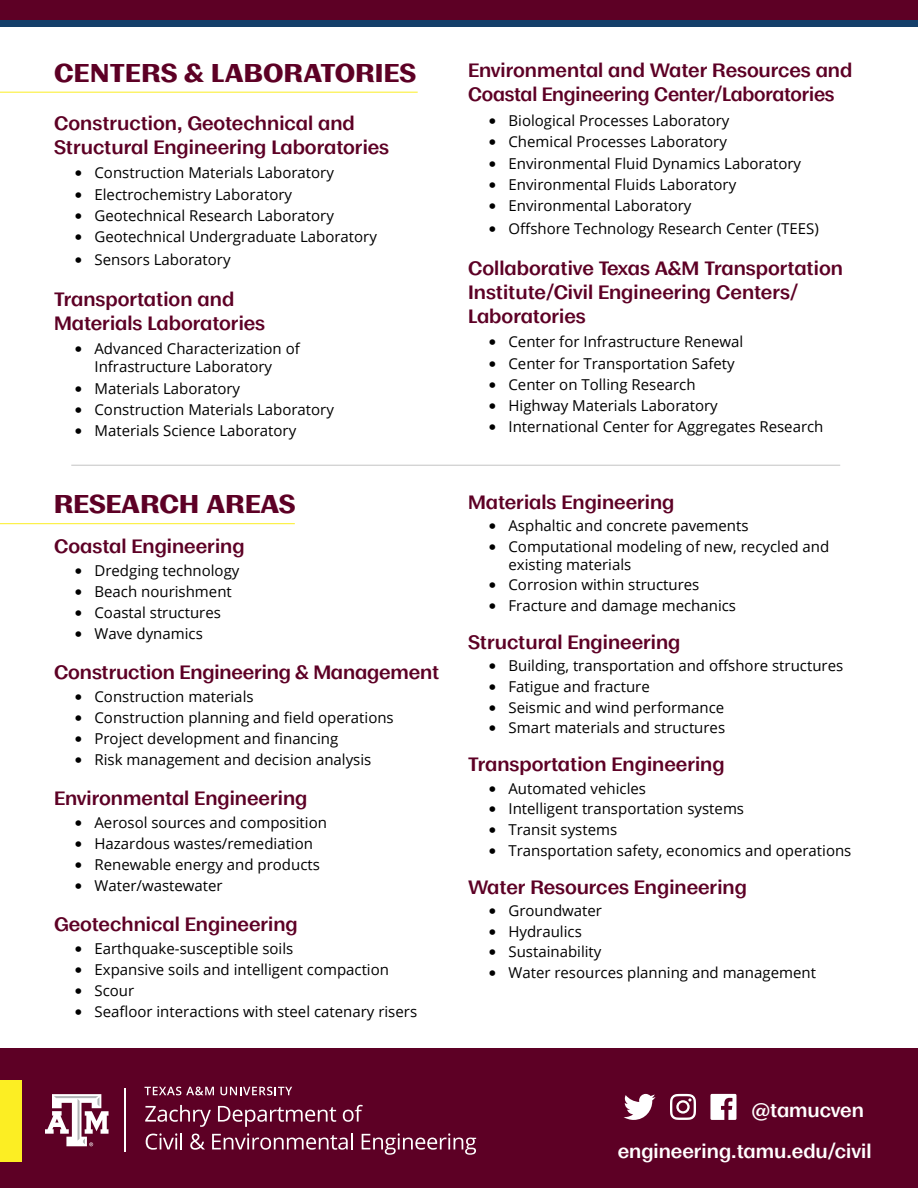
<style>
.page{position:relative;width:918px;height:1188px;background:#fff}
.page>*{position:absolute;margin:0;border:0;box-sizing:border-box;transform-origin:0 0}
.t1{font:700 24px "Moriston";letter-spacing:.01em;color:#5d0025}
.t2{font:600 18px/24px "Moriston";color:#5d0025}
.t3{font:600 18px "Moriston";color:#fff}
.t4{font:15px/18px "Open Sans";color:#000;text-align:center}
.s1{font-family:"Moriston";font-weight:900}
</style>
<div class="page">
<div style="left:0;top:1049px;width:918px;height:139px;background:#5d0025"></div>
<div style="left:0;top:1080px;width:22px;height:81px;background:#fcee23"></div>
<div style="left:0;top:0;width:918px;height:27px;background:#143f6a"></div>
<div style="left:0;top:0;width:918px;height:20px;background:#5d0025"></div>
<hr style="left:0;top:92px;width:418px;height:1px;background:#fcee23">
<hr style="left:0;top:523px;width:295px;height:1px;background:#fcee23">
<hr style="left:71px;top:465px;width:769px;height:1px;background:#c3c4c4">
<svg style="left:670px;top:1094px;width:26px;height:26px"></svg>
<svg style="left:710px;top:1094px;width:26px;height:26px"></svg>
<svg style="left:624px;top:1094px;width:32px;height:26px"></svg>
<hr style="left:124px;top:1089px;width:2px;height:63px;background:#fff">
<svg style="left:145px;top:1087px;width:69px;height:8px"></svg>
<svg style="left:220px;top:1087px;width:72px;height:8px"></svg>
<svg style="left:145px;top:1105px;width:66px;height:22px"></svg>
<svg style="left:218px;top:1106px;width:118px;height:21px"></svg>
<svg style="left:343px;top:1105px;width:20px;height:17px"></svg>
<svg style="left:146px;top:1133px;width:36px;height:17px"></svg>
<svg style="left:190px;top:1134px;width:15px;height:16px"></svg>
<svg style="left:212px;top:1133px;width:141px;height:17px"></svg>
<svg style="left:362px;top:1133px;width:114px;height:22px"></svg>
<svg style="left:45px;top:1094px;width:64px;height:52px"></svg>
<h1 class="t1" style="left:54px;top:54px;width:364px">CENTERS &amp; LABORATORIES</h1>
<p class="t2" style="left:54px;top:110px;width:337px">Construction, Geotechnical and<br>Structural Engineering Laboratories</p>
<p class="t4" style="left:74px;top:164px;width:261px"><span class="s1">•</span> Construction Materials Laboratory</p>
<p class="t4" style="left:74px;top:185px;width:219px"><span class="s1">•</span> Electrochemistry Laboratory</p>
<p class="t4" style="left:74px;top:206px;width:261px"><span class="s1">•</span> Geotechnical Research Laboratory</p>
<p class="t4" style="left:74px;top:227px;width:304px"><span class="s1">•</span> Geotechnical Undergraduate Laboratory</p>
<p class="t4" style="left:74px;top:250px;width:158px"><span class="s1">•</span> Sensors Laboratory</p>
<p class="t2" style="left:54px;top:286px;width:213px">Transportation and<br>Materials Laboratories</p>
<p class="t4" style="left:74px;top:340px;width:227px"><span class="s1">•</span> Advanced Characterization of<br>Infrastructure Laboratory</p>
<p class="t4" style="left:74px;top:379px;width:167px"><span class="s1">•</span> Materials Laboratory</p>
<p class="t4" style="left:74px;top:400px;width:261px"><span class="s1">•</span> Construction Materials Laboratory</p>
<p class="t4" style="left:74px;top:421px;width:224px"><span class="s1">•</span> Materials Science Laboratory</p>
<h1 class="t1" style="left:54px;top:485px;width:243px">RESEARCH AREAS</h1>
<p class="t2" style="left:54px;top:533px;width:192px">Coastal Engineering</p>
<p class="t4" style="left:74px;top:561px;width:167px"><span class="s1">•</span> Dredging technology</p>
<p class="t4" style="left:74px;top:582px;width:159px"><span class="s1">•</span> Beach nourishment</p>
<p class="t4" style="left:74px;top:603px;width:148px"><span class="s1">•</span> Coastal structures</p>
<p class="t4" style="left:74px;top:625px;width:130px"><span class="s1">•</span> Wave dynamics</p>
<p class="t2" style="left:54px;top:660px;width:387px">Construction Engineering &amp; Management</p>
<p class="t4" style="left:74px;top:687px;width:181px"><span class="s1">•</span> Construction materials</p>
<p class="t4" style="left:74px;top:708px;width:321px"><span class="s1">•</span> Construction planning and field operations</p>
<p class="t4" style="left:74px;top:729px;width:266px"><span class="s1">•</span> Project development and financing</p>
<p class="t4" style="left:74px;top:751px;width:299px"><span class="s1">•</span> Risk management and decision analysis</p>
<p class="t2" style="left:54px;top:786px;width:255px">Environmental Engineering</p>
<p class="t4" style="left:74px;top:813px;width:254px"><span class="s1">•</span> Aerosol sources and composition</p>
<p class="t4" style="left:74px;top:834px;width:240px"><span class="s1">•</span> Hazardous wastes/remediation</p>
<p class="t4" style="left:74px;top:855px;width:247px"><span class="s1">•</span> Renewable energy and products</p>
<p class="t4" style="left:74px;top:877px;width:150px"><span class="s1">•</span> Water/wastewater</p>
<p class="t2" style="left:54px;top:912px;width:245px">Geotechnical Engineering</p>
<p class="t4" style="left:74px;top:939px;width:221px"><span class="s1">•</span> Earthquake-susceptible soils</p>
<p class="t4" style="left:74px;top:960px;width:316px"><span class="s1">•</span> Expansive soils and intelligent compaction</p>
<p class="t4" style="left:74px;top:981px;width:62px"><span class="s1">•</span> Scour</p>
<p class="t4" style="left:74px;top:1003px;width:344px"><span class="s1">•</span> Seafloor interactions with steel catenary risers</p>
<p class="t2" style="left:468px;top:58px;width:386px">Environmental and Water Resources and<br>Coastal Engineering Center/Laboratories</p>
<p class="t4" style="left:488px;top:111px;width:243px"><span class="s1">•</span> Biological Processes Laboratory</p>
<p class="t4" style="left:488px;top:133px;width:240px"><span class="s1">•</span> Chemical Processes Laboratory</p>
<p class="t4" style="left:488px;top:154px;width:314px"><span class="s1">•</span> Environmental Fluid Dynamics Laboratory</p>
<p class="t4" style="left:488px;top:175px;width:250px"><span class="s1">•</span> Environmental Fluids Laboratory</p>
<p class="t4" style="left:488px;top:196px;width:205px"><span class="s1">•</span> Environmental Laboratory</p>
<p class="t4" style="left:488px;top:219px;width:332px"><span class="s1">•</span> Offshore Technology Research Center (TEES)</p>
<p class="t2" style="left:468px;top:255px;width:377px">Collaborative Texas A&amp;M Transportation<br>Institute/Civil Engineering Centers/<br>Laboratories</p>
<p class="t4" style="left:488px;top:333px;width:257px"><span class="s1">•</span> Center for Infrastructure Renewal</p>
<p class="t4" style="left:488px;top:354px;width:248px"><span class="s1">•</span> Center for Transportation Safety</p>
<p class="t4" style="left:488px;top:375px;width:209px"><span class="s1">•</span> Center on Tolling Research</p>
<p class="t4" style="left:488px;top:396px;width:231px"><span class="s1">•</span> Highway Materials Laboratory</p>
<p class="t4" style="left:488px;top:417px;width:337px"><span class="s1">•</span> International Center for Aggregates Research</p>
<p class="t2" style="left:468px;top:489px;width:208px">Materials Engineering</p>
<p class="t4" style="left:488px;top:516px;width:262px"><span class="s1">•</span> Asphaltic and concrete pavements</p>
<p class="t4" style="left:508px;top:537px;width:322px;text-align:left;text-indent:-20px"><span class="s1">•</span> Computational modeling of new, recycled and existing materials</p>
<p class="t4" style="left:488px;top:575px;width:213px"><span class="s1">•</span> Corrosion within structures</p>
<p class="t4" style="left:488px;top:596px;width:249px"><span class="s1">•</span> Fracture and damage mechanics</p>
<p class="t2" style="left:468px;top:629px;width:214px">Structural Engineering</p>
<p class="t4" style="left:488px;top:656px;width:357px"><span class="s1">•</span> Building, transportation and offshore structures</p>
<p class="t4" style="left:488px;top:677px;width:163px"><span class="s1">•</span> Fatigue and fracture</p>
<p class="t4" style="left:488px;top:698px;width:238px"><span class="s1">•</span> Seismic and wind performance</p>
<p class="t4" style="left:488px;top:719px;width:238px"><span class="s1">•</span> Smart materials and structures</p>
<p class="t2" style="left:468px;top:751px;width:258px">Transportation Engineering</p>
<p class="t4" style="left:488px;top:779px;width:159px"><span class="s1">•</span> Automated vehicles</p>
<p class="t4" style="left:488px;top:799px;width:257px"><span class="s1">•</span> Intelligent transportation systems</p>
<p class="t4" style="left:488px;top:820px;width:131px"><span class="s1">•</span> Transit systems</p>
<p class="t4" style="left:488px;top:841px;width:365px"><span class="s1">•</span> Transportation safety, economics and operations</p>
<p class="t2" style="left:468px;top:874px;width:280px">Water Resources Engineering</p>
<p class="t4" style="left:488px;top:901px;width:115px"><span class="s1">•</span> Groundwater</p>
<p class="t4" style="left:488px;top:922px;width:95px"><span class="s1">•</span> Hydraulics</p>
<p class="t4" style="left:488px;top:943px;width:115px"><span class="s1">•</span> Sustainability</p>
<p class="t4" style="left:488px;top:963px;width:329px"><span class="s1">•</span> Water resources planning and management</p>
<p class="t3" style="left:752px;top:1096px;width:114px">@tamucven</p>
<p class="t3" style="left:618px;top:1137px;width:255px">engineering.tamu.edu/civil</p>
</div>
